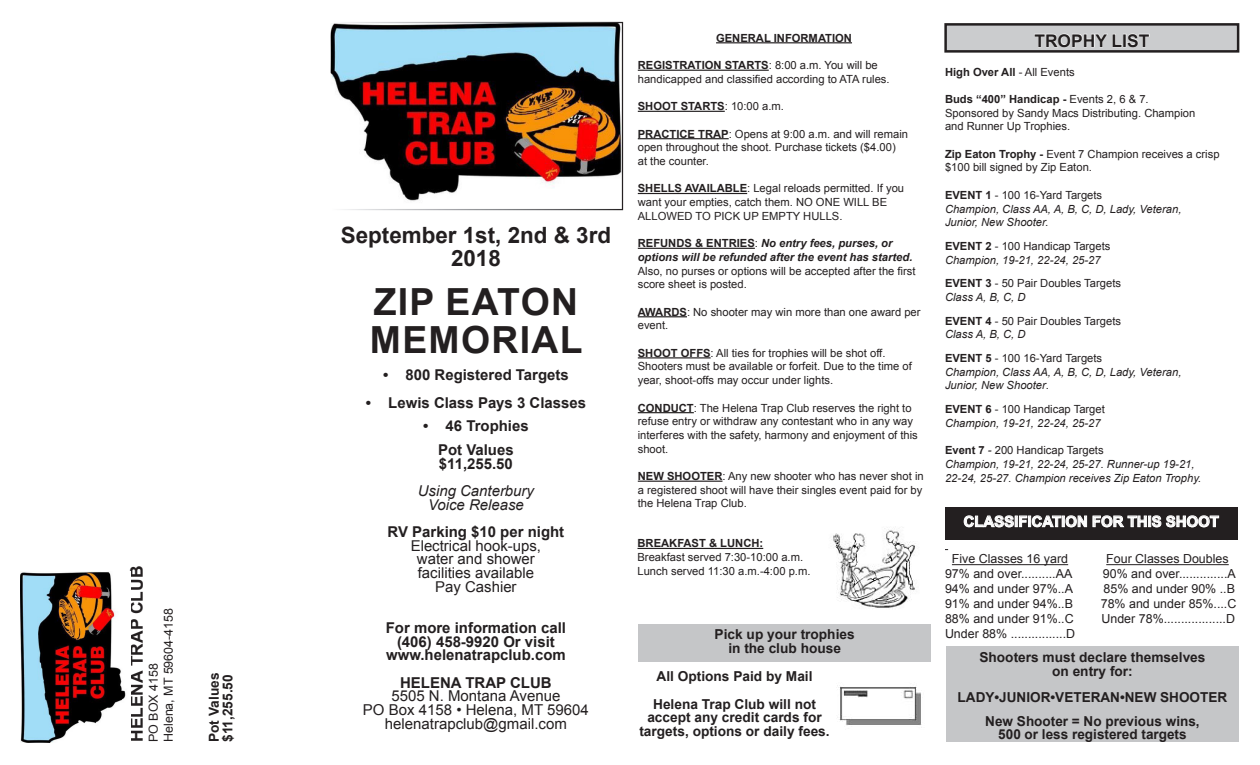
<style>
.page{position:relative;width:1260px;height:765px;background:#fff}
.page>*{position:absolute;margin:0;border:0;box-sizing:border-box;transform-origin:0 0}
.t1{font:700 37.38px "Arial";letter-spacing:.035em;color:#231f20}
.t2{font:700 22.38px "Arial";color:#231f20}
.t3{font:700 17.38px "Arial";color:#231f20}
.t4{font:700 15px "Arial";color:#231f20}
.t5{font:15px "Arial";color:#231f20}
.t6{font:italic 15px "Arial";color:#231f20}
.t7{font:700 15px "Arial";color:#fff}
.t8{font:700 13.75px "Arial";color:#231f20}
.t9{font:12.5px "Arial";color:#231f20}
.t10{font:11.25px/13.8px "Arial";color:#231f20}
.t11{font:italic 11.25px "Arial";color:#231f20}
.t12{font:700 11.25px "Arial";color:#231f20}
.t13{font:italic 700 11.25px "Arial";color:#231f20}
.s1{font-weight:400}
.s2{font-weight:700}
.s3{font-style:normal}
.s4{font-weight:400;font-style:normal}
.s5{font-weight:700;font-style:italic}
.s6{font-style:italic}
</style>
<div class="page">
<img style="left:331px;top:24px;width:290px;height:177px">
<div style="left:329px;top:22px;width:294px;height:188px;border:1px solid #fff"></div>
<hr style="left:716px;top:42px;width:136px;height:1px;background:#231f20">
<hr style="left:638px;top:70px;width:131px;height:1px;background:#231f20">
<hr style="left:638px;top:111px;width:87px;height:1px;background:#231f20">
<hr style="left:638px;top:138px;width:91px;height:1px;background:#231f20">
<hr style="left:638px;top:193px;width:109px;height:1px;background:#231f20">
<hr style="left:638px;top:248px;width:117px;height:1px;background:#231f20">
<hr style="left:638px;top:316px;width:49px;height:1px;background:#231f20">
<hr style="left:638px;top:357px;width:73px;height:1px;background:#231f20">
<hr style="left:638px;top:412px;width:56px;height:1px;background:#231f20">
<hr style="left:638px;top:481px;width:84px;height:1px;background:#231f20">
<hr style="left:952px;top:564px;width:116px;height:1px;background:#231f20">
<hr style="left:1106px;top:564px;width:123px;height:1px;background:#231f20">
<div style="left:945px;top:507px;width:293px;height:33px;background:#231f20"></div>
<svg style="left:964px;top:515px;width:255px;height:13px"></svg>
<div style="left:946px;top:646px;width:293px;height:96px;background:#c5c6c8"></div>
<div style="left:946px;top:24px;width:292px;height:27px;background:#cbccce"></div>
<svg style="left:1034px;top:33px;width:116px;height:15px"></svg>
<div style="left:944px;top:23px;width:295px;height:30px;border:2px solid #231f20"></div>
<img style="left:837px;top:685px;width:85px;height:43px">
<img style="left:21px;top:572px;width:105px;height:170px">
<div style="left:638px;top:624px;width:293px;height:37px;background:#c5c6c8"></div>
<hr style="left:638px;top:548px;width:125px;height:1px;background:#231f20">
<img style="left:833px;top:528px;width:82px;height:80px">
<p class="t3" style="left:124px;top:742px;width:178px;rotate:-90deg">HELENA TRAP CLUB</p>
<p class="t9" style="left:160px;top:742px;width:136px;rotate:-90deg">Helena, MT 59604-4158</p>
<p class="t9" style="left:145px;top:742px;width:80px;rotate:-90deg">PO BOX 4158</p>
<p class="t8" style="left:204px;top:742px;width:71px;rotate:-90deg">Pot Values</p>
<p class="t8" style="left:218px;top:742px;width:69px;rotate:-90deg">$11,255.50</p>
<p class="t2" style="left:341px;top:219px;width:272px">September 1st, 2nd &amp; 3rd</p>
<p class="t2" style="left:451px;top:242px;width:51px">2018</p>
<p class="t1" style="left:374px;top:276px;width:206px">ZIP EATON</p>
<p class="t1" style="left:370px;top:313px;width:214px">MEMORIAL</p>
<p class="t4" style="left:383px;top:364px;width:187px">• 800 Registered Targets</p>
<p class="t4" style="left:366px;top:392px;width:222px">• Lewis Class Pays 3 Classes</p>
<p class="t4" style="left:423px;top:415px;width:107px">• 46 Trophies</p>
<p class="t4" style="left:438px;top:439px;width:77px">Pot Values</p>
<p class="t4" style="left:439px;top:453px;width:75px">$11,255.50</p>
<p class="t6" style="left:418px;top:481px;width:118px">Using Canterbury</p>
<p class="t6" style="left:428px;top:495px;width:97px">Voice Release</p>
<p class="t4" style="left:388px;top:521px;width:178px">RV Parking $10 per night</p>
<p class="t5" style="left:411px;top:535px;width:132px">Electrical hook-ups,</p>
<p class="t5" style="left:417px;top:549px;width:119px">water and shower</p>
<p class="t5" style="left:418px;top:563px;width:118px">facilities available</p>
<p class="t5" style="left:435px;top:576px;width:83px">Pay Cashier</p>
<p class="t4" style="left:386px;top:617px;width:182px">For more information call</p>
<p class="t4" style="left:397px;top:631px;width:159px">(406) 458-9920 Or visit</p>
<p class="t4" style="left:386px;top:644px;width:181px">www.helenatrapclub.com</p>
<p class="t4" style="left:400px;top:672px;width:153px">HELENA TRAP CLUB</p>
<p class="t5" style="left:391px;top:686px;width:171px">5505 N. Montana Avenue</p>
<p class="t5" style="left:363px;top:699px;width:227px">PO Box 4158 • Helena, MT 59604</p>
<p class="t5" style="left:385px;top:713px;width:183px">helenatrapclub@gmail.com</p>
<p class="t12" style="left:716px;top:30px;width:137px">GENERAL INFORMATION</p>
<p class="t12" style="left:638px;top:57px;width:241px">REGISTRATION STARTS<span class="s1">: 8:00 a.m. You will be</span></p>
<p class="t10" style="left:638px;top:72px;width:253px">handicapped and classified according to ATA rules.</p>
<p class="t12" style="left:638px;top:98px;width:148px">SHOOT STARTS<span class="s1">: 10:00 a.m.</span></p>
<p class="t10" style="left:638px;top:127px;width:272px"><span class="s2">PRACTICE TRAP</span>: Opens at 9:00 a.m. and will remain open throughout the shoot. Purchase tickets ($4.00)</p>
<p class="t10" style="left:638px;top:154px;width:73px">at the counter.</p>
<p class="t10" style="left:638px;top:181px;width:268px"><span class="s2">SHELLS AVAILABLE</span>: Legal reloads permitted. If you want your empties, catch them. NO ONE WILL BE</p>
<p class="t10" style="left:638px;top:209px;width:206px">ALLOWED TO PICK UP EMPTY HULLS.</p>
<p class="t13" style="left:638px;top:236px;width:256px"><span class="s3">REFUNDS &amp; ENTRIES</span><span class="s4">:</span> No entry fees, purses, or</p>
<p class="t10" style="left:638px;top:250px;width:279px"><span class="s5">options will be refunded after the event has started.<br></span>Also, no purses or options will be accepted after the first score sheet is posted.</p>
<p class="t10" style="left:638px;top:305px;width:284px"><span class="s2">AWARDS</span>: No shooter may win more than one award per event.</p>
<p class="t10" style="left:638px;top:346px;width:249px"><span class="s2">SHOOT OFFS</span>: All ties for trophies will be shot off.</p>
<p class="t10" style="left:638px;top:360px;width:276px">Shooters must be available or forfeit. Due to the time of year, shoot-offs may occur under lights.</p>
<p class="t10" style="left:638px;top:401px;width:282px"><span class="s2">CONDUCT</span>: The Helena Trap Club reserves the right to refuse entry or withdraw any contestant who in any way interferes with the safety, harmony and enjoyment of this shoot.</p>
<p class="t10" style="left:638px;top:469px;width:287px;text-align:justify"><span class="s2">NEW SHOOTER</span>: Any new shooter who has never shot in a registered shoot will have their singles event paid for by the Helena Trap Club.</p>
<p class="t12" style="left:638px;top:535px;width:127px">BREAKFAST &amp; LUNCH:</p>
<p class="t10" style="left:638px;top:550px;width:167px">Breakfast served 7:30-10:00 a.m.</p>
<p class="t10" style="left:638px;top:564px;width:174px">Lunch served 11:30 a.m.-4:00 p.m.</p>
<p class="t8" style="left:715px;top:625px;width:142px">Pick up your trophies</p>
<p class="t8" style="left:728px;top:638px;width:114px">in the club house</p>
<p class="t8" style="left:657px;top:667px;width:158px">All Options Paid by Mail</p>
<p class="t8" style="left:653px;top:694px;width:164px">Helena Trap Club will not</p>
<p class="t8" style="left:647px;top:708px;width:176px">accept any credit cards for</p>
<p class="t8" style="left:639px;top:722px;width:192px">targets, options or daily fees.</p>
<p class="t3" style="left:1034px;top:28px;width:116px">TROPHY LIST</p>
<p class="t12" style="left:945px;top:64px;width:131px">High Over All <span class="s1">- All Events</span></p>
<p class="t12" style="left:945px;top:91px;width:205px">Buds “400” Handicap - <span class="s1">Events 2, 6 &amp; 7.</span></p>
<p class="t10" style="left:945px;top:106px;width:252px">Sponsored by Sandy Macs Distributing. Champion</p>
<p class="t10" style="left:945px;top:120px;width:127px">and Runner Up Trophies.</p>
<p class="t10" style="left:945px;top:147px;width:276px"><span class="s2">Zip Eaton Trophy -</span> Event 7 Champion receives a crisp $100 bill signed by Zip Eaton.</p>
<p class="t10" style="left:945px;top:188px;width:159px"><span class="s2">EVENT 1</span> - 100 16-Yard Targets</p>
<p class="t11" style="left:945px;top:201px;width:238px">Champion, Class AA, A, B, C, D, Lady, Veteran,</p>
<p class="t11" style="left:945px;top:215px;width:105px">Junior, New Shooter.</p>
<p class="t10" style="left:945px;top:239px;width:167px"><span class="s2">EVENT 2</span> - 100 Handicap Targets</p>
<p class="t11" style="left:945px;top:252px;width:157px">Champion, 19-21, 22-24, 25-27</p>
<p class="t10" style="left:945px;top:276px;width:178px"><span class="s2">EVENT 3</span> - 50 Pair Doubles Targets</p>
<p class="t11" style="left:945px;top:290px;width:82px">Class A, B, C, D</p>
<p class="t10" style="left:945px;top:314px;width:178px"><span class="s2">EVENT 4</span> - 50 Pair Doubles Targets</p>
<p class="t11" style="left:945px;top:327px;width:82px">Class A, B, C, D</p>
<p class="t10" style="left:945px;top:351px;width:159px"><span class="s2">EVENT 5</span> - 100 16-Yard Targets</p>
<p class="t11" style="left:945px;top:365px;width:238px">Champion, Class AA, A, B, C, D, Lady, Veteran,</p>
<p class="t11" style="left:945px;top:378px;width:106px">Junior, New Shooter<span class="s3">.</span></p>
<p class="t10" style="left:945px;top:402px;width:161px"><span class="s2">EVENT 6</span> - 100 Handicap Target</p>
<p class="t11" style="left:945px;top:416px;width:157px">Champion, 19-21, 22-24, 25-27</p>
<p class="t10" style="left:945px;top:443px;width:160px"><span class="s2">Event 7</span> <span class="s6">-</span> 200 Handicap Targets</p>
<p class="t11" style="left:945px;top:457px;width:251px">Champion, 19-21, 22-24, 25-27. Runner-up 19-21,</p>
<p class="t11" style="left:945px;top:470px;width:258px">22-24, 25-27. Champion receives Zip Eaton Trophy.</p>
<p class="t7" style="left:964px;top:511px;width:257px">CLASSIFICATION FOR THIS SHOOT</p>
<p class="t9" style="left:952px;top:550px;width:118px">Five Classes 16 yard</p>
<p class="t9" style="left:1106px;top:550px;width:124px">Four Classes Doubles</p>
<p class="t9" style="left:945px;top:565px;width:129px">97% and over..........AA</p>
<p class="t9" style="left:1103px;top:565px;width:134px">90% and over..............A</p>
<p class="t9" style="left:945px;top:580px;width:130px">94% and under 97%..A</p>
<p class="t9" style="left:1104px;top:580px;width:133px">85% and under 90% ..B</p>
<p class="t9" style="left:945px;top:595px;width:130px">91% and under 94%..B</p>
<p class="t9" style="left:1101px;top:595px;width:137px">78% and under 85%....C</p>
<p class="t9" style="left:945px;top:610px;width:130px">88% and under 91%..C</p>
<p class="t9" style="left:1101px;top:610px;width:135px">Under 78%..................D</p>
<p class="t9" style="left:945px;top:625px;width:132px">Under 88% ................D</p>
<p class="t8" style="left:979px;top:647px;width:228px">Shooters must declare themselves</p>
<p class="t8" style="left:1052px;top:661px;width:82px">on entry for:</p>
<p class="t8" style="left:958px;top:687px;width:271px">LADY•JUNIOR•VETERAN•NEW SHOOTER</p>
<p class="t8" style="left:985px;top:711px;width:216px">New Shooter = No previous wins,</p>
<p class="t8" style="left:998px;top:725px;width:190px">500 or less registered targets</p>
</div>
